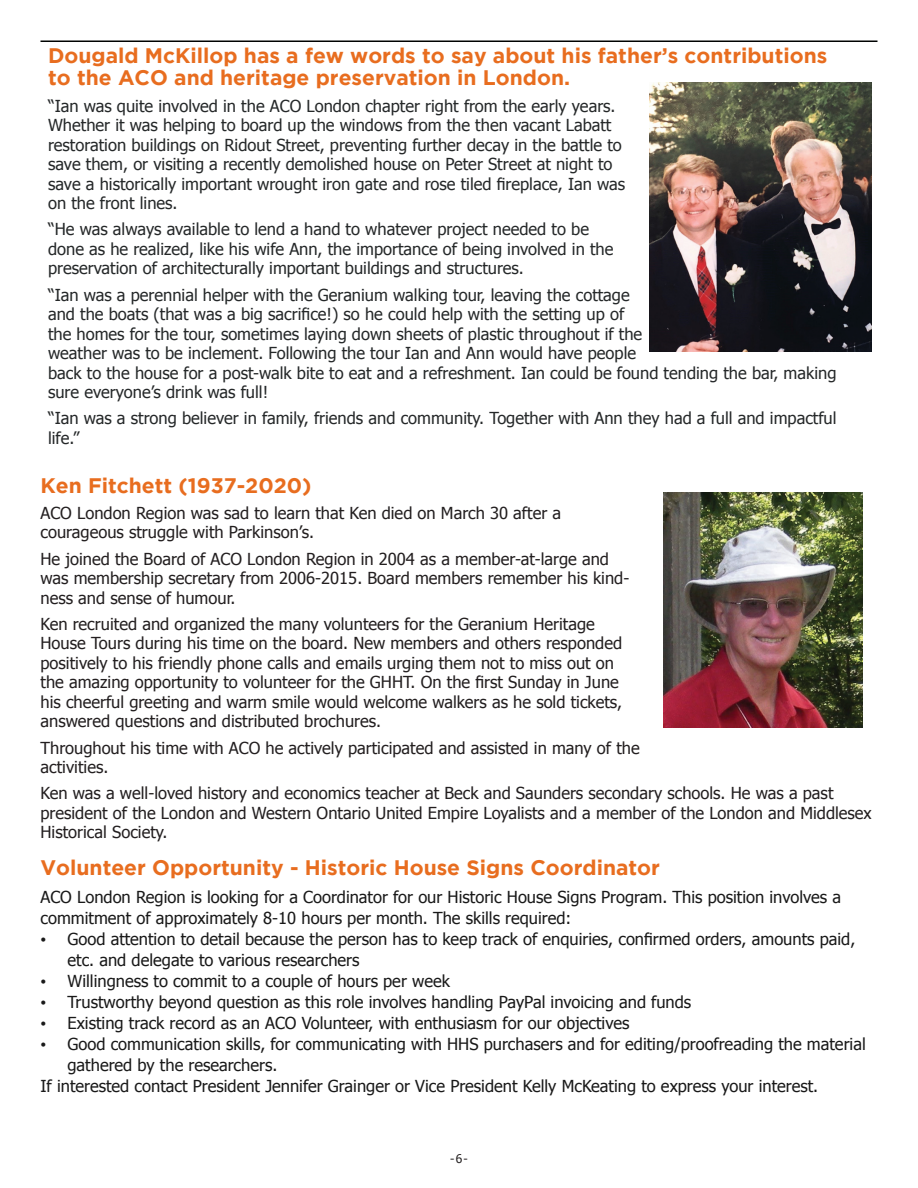
<style>
.page{position:relative;width:918px;height:1188px;background:#fff}
.page>*{position:absolute;margin:0;border:0;box-sizing:border-box;transform-origin:0 0}
.t1{font:700 21px/22.5px "Gotham";color:#e86d1f}
.Body_Text{font:16.5px/19.5px "Tahoma";color:#252829}
.t2{font:16.5px/19.5px "Tahoma";color:#231f20}
.t3{font:16.5px/21px "Tahoma";color:#191919}
.t4{font:12px "Tahoma";color:#231f20}
.s1{font-family:"Times New Roman"}
</style>
<div class="page">
<hr style="left:40px;top:40px;width:838px;height:2px;background:#000201">
<img style="left:649px;top:82px;width:223px;height:270px">
<img style="left:663px;top:492px;width:199px;height:236px">
<p class="t1" style="left:48px;top:44px;width:781px">Dougald McKillop has a few words to say about his father’s contributions to the ACO and heritage preservation in London.</p>
<p class="Body_Text" style="left:48px;top:95px;width:579px">“Ian was quite involved in the ACO London chapter right from the early years.<br>Whether it was helping to board up the windows from the then vacant Labatt restoration buildings on Ridout Street, preventing further decay in the battle to save them, or visiting a recently demolished house on Peter Street at night to save a historically important wrought iron gate and rose tiled fireplace, Ian was on the front lines.</p>
<p class="Body_Text" style="left:48px;top:219px;width:567px">“He was always available to lend a hand to whatever project needed to be done as he realized, like his wife Ann, the importance of being involved in the preservation of architecturally important buildings and structures.</p>
<p class="Body_Text" style="left:48px;top:284px;width:790px">“Ian was a perennial helper with the Geranium walking tour, leaving the cottage<br>and the boats (that was a big sacrifice!) so he could help with the setting up of<br>the homes for the tour, sometimes laying down sheets of plastic throughout if the<br>weather was to be inclement. Following the tour Ian and Ann would have people<br>back to the house for a post-walk bite to eat and a refreshment. Ian could be found tending the bar, making sure everyone’s drink was full!</p>
<p class="Body_Text" style="left:48px;top:408px;width:790px">“Ian was a strong believer in family, friends and community. Together with Ann they had a full and impactful life.”</p>
<p class="t1" style="left:40px;top:473px;width:272px">Ken Fitchett (1937-2020)</p>
<p class="t2" style="left:40px;top:502px;width:522px">ACO London Region was sad to learn that Ken died on March 30 after a courageous struggle with Parkinson’s.</p>
<p class="t2" style="left:40px;top:548px;width:590px">He joined the Board of ACO London Region in 2004 as a member-at-large and was membership secretary from 2006-2015. Board members remember his kind&shy;ness and sense of humour.</p>
<p class="t2" style="left:40px;top:613px;width:583px">Ken recruited and organized the many volunteers for the Geranium Heritage House Tours during his time on the board. New members and others responded positively to his friendly phone calls and emails urging them not to miss out on the amazing opportunity to volunteer for the GHHT. On the first Sunday in June his cheerful greeting and warm smile would welcome walkers as he sold tickets, answered questions and distributed brochures.</p>
<p class="t2" style="left:40px;top:737px;width:601px">Throughout his time with ACO he actively participated and assisted in many of the activities.</p>
<p class="t2" style="left:40px;top:783px;width:833px">Ken was a well-loved history and economics teacher at Beck and Saunders secondary schools. He was a past president of the London and Western Ontario United Empire Loyalists and a member of the London and Middlesex<br>Historical Society.</p>
<p class="t1" style="left:40px;top:856px;width:621px">Volunteer Opportunity - Historic House Signs Coordinator</p>
<p class="t3" style="left:40px;top:886px;width:802px">ACO London Region is looking for a Coordinator for our Historic House Signs Program. This position involves a commitment of approximately 8-10 hours per month. The skills required:</p>
<p class="t3" style="left:68px;top:928px;width:789px;text-indent:-27px"><span class="s1">•</span> Good attention to detail because the person has to keep track of enquiries, confirmed orders, amounts paid, etc. and delegate to various researchers</p>
<p class="t3" style="left:40px;top:970px;width:411px"><span class="s1">•</span> Willingness to commit to a couple of hours per week</p>
<p class="t3" style="left:40px;top:991px;width:652px"><span class="s1">•</span> Trustworthy beyond question as this role involves handling PayPal invoicing and funds</p>
<p class="t3" style="left:40px;top:1012px;width:590px"><span class="s1">•</span> Existing track record as an ACO Volunteer, with enthusiasm for our objectives</p>
<p class="t3" style="left:68px;top:1033px;width:800px;text-indent:-27px"><span class="s1">•</span> Good communication skills, for communicating with HHS purchasers and for editing/proofreading the material gathered by the researchers.</p>
<p class="t3" style="left:40px;top:1075px;width:779px">If interested contact President Jennifer Grainger or Vice President Kelly McKeating to express your interest.</p>
<p class="t4" style="left:450px;top:1150px;width:19px">- 6 -</p>
</div>
